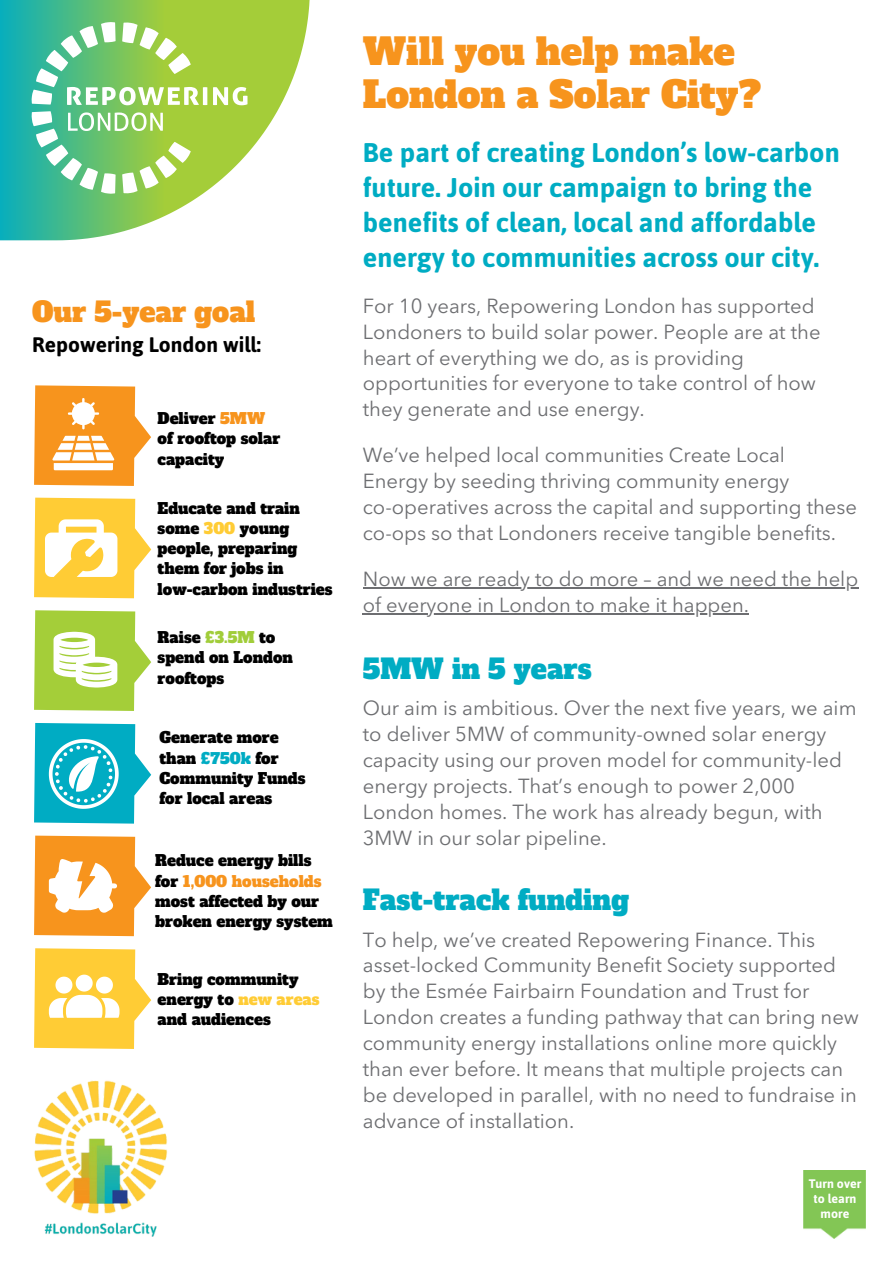
<style>
.page{position:relative;width:894px;height:1264px;background:#fff}
.page>*{position:absolute;margin:0;border:0;box-sizing:border-box;transform-origin:0 0}
.t1{font:36px/42.8px "Alfa Slab One";color:#f7941d}
.t2{font:700 27px/34.8px "Asap";color:#00acc3}
.t3{font:27px "Alfa Slab One";color:#00acc3}
.t4{font:27px "Alfa Slab One";color:#f7941d}
.t5{font:700 21px "Asap";color:#000}
.t6{font:20.25px/25.8px "Avenir Next LT Pro";color:#6d6e71}
.t7{font:15px/20.2px "Alfa Slab One";color:#000}
.t8{font:700 12.45px/14.7px "Asap";color:#fff;text-align:center}
.s1{color:#f7941d}
.s2{color:#ffcc35}
.s3{color:#a1cd3a}
.s4{color:#00acc3}
</style>
<div class="page">
<svg style="left:34px;top:610px;width:117px;height:101px"></svg>
<svg style="left:34px;top:497px;width:117px;height:101px"></svg>
<svg style="left:34px;top:385px;width:117px;height:101px"></svg>
<svg style="left:34px;top:723px;width:117px;height:100px"></svg>
<svg style="left:34px;top:835px;width:117px;height:101px"></svg>
<svg style="left:34px;top:948px;width:117px;height:100px"></svg>
<svg style="left:0;top:0;width:310px;height:240px"></svg>
<svg style="left:213px;top:87px;width:34px;height:18px"></svg>
<svg style="left:31px;top:22px;width:176px;height:83px"></svg>
<svg style="left:31px;top:111px;width:160px;height:83px"></svg>
<hr style="left:363px;top:587px;width:495px;height:1px;background:#6d6e71">
<hr style="left:363px;top:613px;width:385px;height:1px;background:#6d6e71">
<img style="left:803px;top:1170px;width:62px;height:68px">
<img style="left:34px;top:1080px;width:134px;height:157px">
<h5 class="t4" style="left:32px;top:294px;width:225px">Our 5-year goal</h5>
<h5 class="t5" style="left:32px;top:332px;width:230px">Repowering London will:</h5>
<h5 class="t7" style="left:158px;top:409px;width:124px">Deliver <span class="s1">5MW </span>of rooftop solar capacity</h5>
<h2 class="t7" style="left:158px;top:498px;width:176px">Educate and train some <span class="s2">300</span> young people, preparing them for jobs in low-carbon industries</h2>
<h1 class="t7" style="left:158px;top:627px;width:137px">Raise <span class="s3">£3.5M</span> to spend on London rooftops</h1>
<p class="t7" style="left:159px;top:728px;width:148px">Generate more than <span class="s4">£750k</span> for<br>Community Funds for local areas</p>
<h3 class="t7" style="left:155px;top:851px;width:179px">Reduce energy bills for <span class="s1">1,000 households </span>most affected by our broken energy system</h3>
<p class="t7" style="left:158px;top:969px;width:163px">Bring community energy to <span class="s2">new areas </span>and audiences</p>
<h6 class="t1" style="left:363px;top:31px;width:400px">Will you help make<br>London a Solar City?</h6>
<h4 class="t2" style="left:363px;top:135px;width:478px">Be part of creating London’s low-carbon future. Join our campaign to bring the benefits of clean, local and affordable energy to communities across our city.</h4>
<p class="t6" style="left:363px;top:295px;width:459px">For 10 years, Repowering London has supported Londoners to build solar power. People are at the heart of everything we do, as is providing opportunities for everyone to take control of how they generate and use energy.</p>
<p class="t6" style="left:363px;top:444px;width:495px">We’ve helped local communities Create Local<br>Energy by seeding thriving community energy co-operatives across the capital and supporting these co-ops so that Londoners receive tangible benefits.</p>
<h6 class="t6" style="left:363px;top:568px;width:496px">Now we are ready to do more – and we need the help</h6>
<p class="t6" style="left:363px;top:594px;width:387px">of everyone in London to make it happen.</p>
<p class="t3" style="left:363px;top:650px;width:230px">5MW in 5 years</p>
<p class="t6" style="left:363px;top:697px;width:495px">Our aim is ambitious. Over the next five years, we aim to deliver 5MW of community-owned solar energy capacity using our proven model for community-led energy projects. That’s enough to power 2,000<br>London homes. The work has already begun, with 3MW in our solar pipeline.</p>
<p class="t3" style="left:363px;top:881px;width:268px">Fast-track funding</p>
<h6 class="t6" style="left:363px;top:928px;width:497px">To help, we’ve created Repowering Finance. This asset-locked Community Benefit Society supported by the Esmée Fairbairn Foundation and Trust for London creates a funding pathway that can bring new community energy installations online more quickly than ever before. It means that multiple projects can be developed in parallel, with no need to fundraise in advance of installation.</h6>
<p class="t8" style="left:808px;top:1176px;width:54px">Turn over to learn more</p>
</div>
